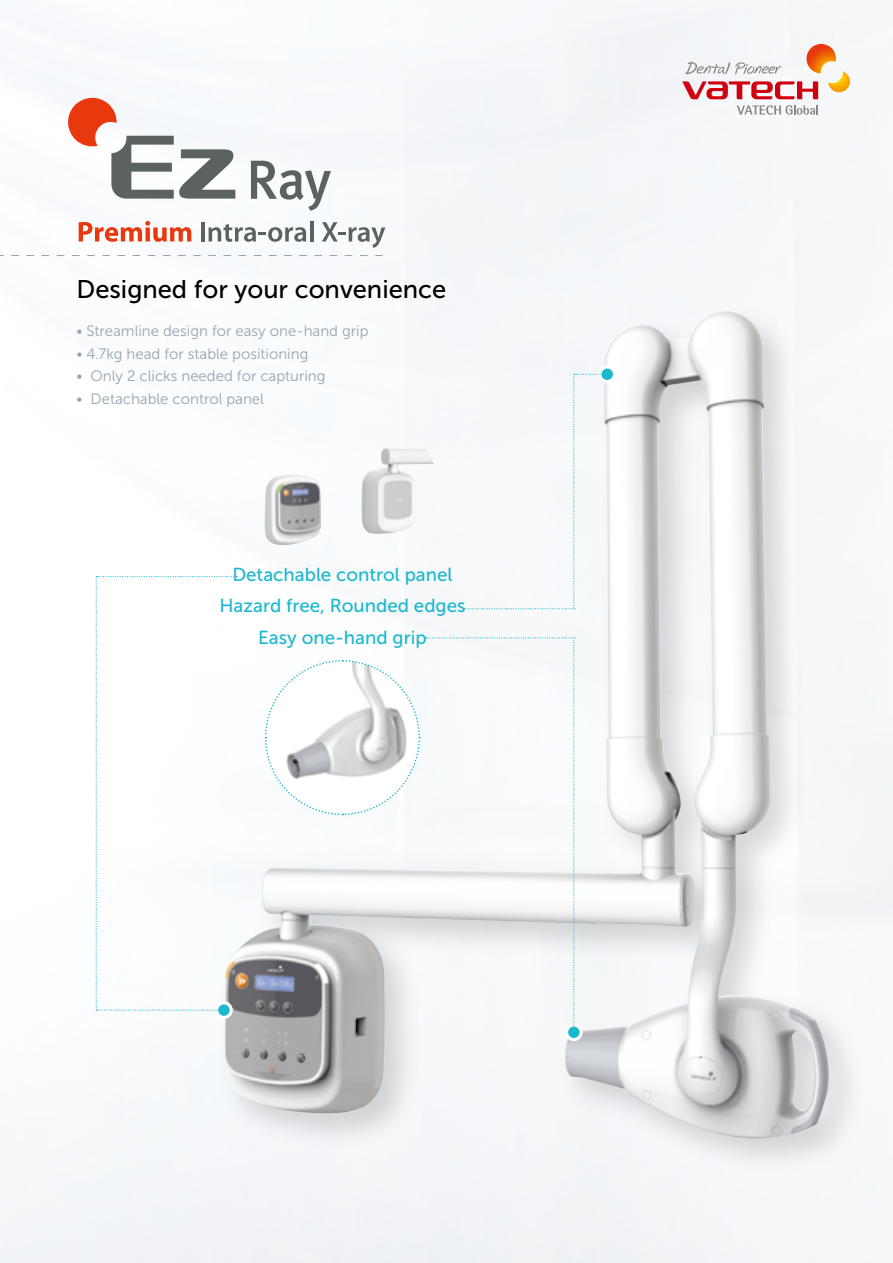
<style>
.page{position:relative;width:893px;height:1263px;background:#fff}
.page>*{position:absolute;margin:0;border:0;box-sizing:border-box;transform-origin:0 0}
.t1{font:25.5px "Museo Sans 500";color:#000}
.t2{font:18.75px/31.2px "Museo Sans 500";color:#1cb8ce;text-align:center}
.t3{font:15px "Museo Sans 300";color:#96a4b0}
</style>
<div class="page">
<img style="left:0;top:0;width:893px;height:1263px">
<svg style="left:0;top:255px;width:383px;height:1px"></svg>
<svg style="left:682px;top:81px;width:136px;height:18px"></svg>
<svg style="left:807px;top:44px;width:29px;height:29px"></svg>
<img style="left:828px;top:71px;width:22px;height:22px">
<svg style="left:737px;top:105px;width:81px;height:10px"></svg>
<svg style="left:685px;top:62px;width:97px;height:13px"></svg>
<div style="left:215px;top:304px;width:652px;height:873px;background:#f5f7f9"></div>
<img style="left:225px;top:311px;width:609px;height:829px">
<svg style="left:600px;top:367px;width:14px;height:15px"></svg>
<div style="left:598px;top:365px;width:18px;height:18px;border:3px solid #fff;border-radius:50%"></div>
<svg style="left:567px;top:1025px;width:14px;height:14px"></svg>
<div style="left:565px;top:1023px;width:18px;height:18px;border:3px solid #fff;border-radius:50%"></div>
<svg style="left:217px;top:1003px;width:14px;height:14px"></svg>
<div style="left:215px;top:1001px;width:18px;height:18px;border:3px solid #fff;border-radius:50%"></div>
<img style="left:264px;top:448px;width:170px;height:97px">
<svg style="left:264px;top:637px;width:311px;height:396px"></svg>
<svg style="left:96px;top:576px;width:141px;height:435px"></svg>
<svg style="left:463px;top:374px;width:145px;height:235px"></svg>
<svg style="left:65px;top:95px;width:170px;height:104px"></svg>
<svg style="left:251px;top:161px;width:80px;height:50px"></svg>
<svg style="left:79px;top:221px;width:112px;height:21px"></svg>
<hr style="left:201px;top:222px;width:4px;height:19px;background:#5b6261">
<svg style="left:208px;top:224px;width:98px;height:18px"></svg>
<hr style="left:310px;top:221px;width:3px;height:20px;background:#5b6261">
<svg style="left:322px;top:222px;width:63px;height:26px"></svg>
<h1 class="t1" style="left:77px;top:275px;width:371px">Designed for your convenience</h1>
<p class="t3" style="left:77px;top:323px;width:293px">• Streamline design for easy one-hand grip</p>
<p class="t3" style="left:77px;top:346px;width:233px">• 4.7kg head for stable positioning</p>
<p class="t3" style="left:77px;top:368px;width:250px">• Only 2 clicks needed for capturing</p>
<p class="t3" style="left:77px;top:391px;width:189px">• Detachable control panel</p>
<p class="t2" style="left:219px;top:559px;width:248px">Detachable control panel<br>Hazard free, Rounded edges<br>Easy one-hand grip</p>
</div>
